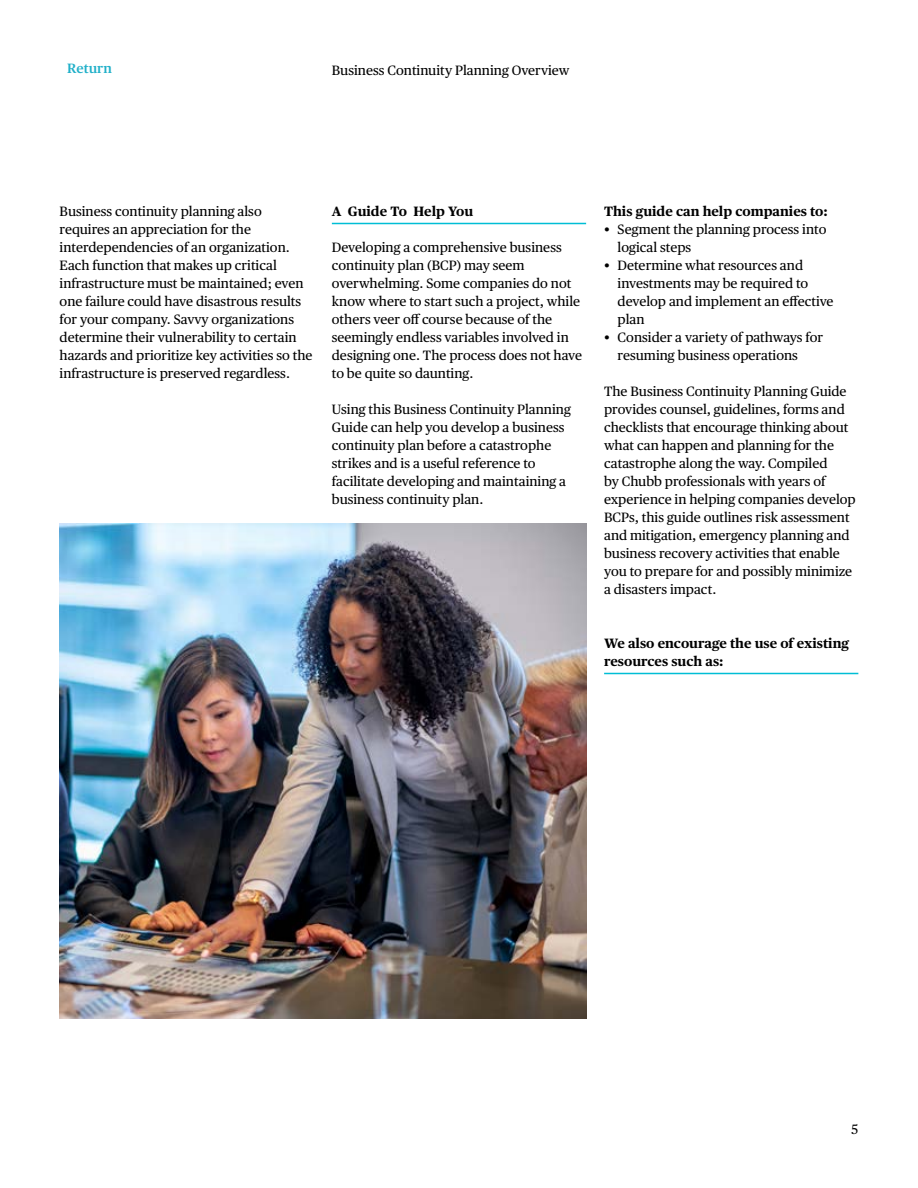
<style>
.page{position:relative;width:918px;height:1188px;background:#fff}
.page>*{position:absolute;margin:0;border:0;box-sizing:border-box;transform-origin:0 0}
.Body_Copy_Black{font:13.5px/18px "Publico Text";color:#000}
.Headings_Turquoise_R{font:700 13.5px/18px "Publico Text";color:#000}
.Title___Date___Foote{font:13.5px "Publico Text";color:#000}
.Header_Black{font:700 13.5px "Publico Text";color:#000}
.t1{font:600 13.5px "Publico Text";color:#21b0c9}
</style>
<div class="page">
<hr style="left:332px;top:223px;width:254px;height:1px;background:#00bed5">
<img style="left:60px;top:524px;width:526px;height:494px">
<hr style="left:604px;top:673px;width:254px;height:1px;background:#00bed5">
<p class="t1" style="left:67px;top:58px;width:46px">Return</p>
<p class="Title___Date___Foote" style="left:332px;top:60px;width:239px">Business Continuity Planning Overview</p>
<p class="Body_Copy_Black" style="left:60px;top:201px;width:254px">Business continuity planning also requires an appreciation for the interdependencies of an organization.<br>Each function that makes up critical infrastructure must be maintained; even one failure could have disastrous results for your company. Savvy organizations determine their vulnerability to certain hazards and prioritize key activities so the infrastructure is preserved regardless.</p>
<p class="Headings_Turquoise_R" style="left:332px;top:201px;width:143px">A Guide To Help You</p>
<p class="Body_Copy_Black" style="left:332px;top:237px;width:252px">Developing a comprehensive business continuity plan (BCP) may seem overwhelming. Some companies do not know where to start such a project, while others veer off course because of the seemingly endless variables involved in designing one. The process does not have to be quite so daunting.</p>
<p class="Body_Copy_Black" style="left:332px;top:399px;width:241px">Using this Business Continuity Planning Guide can help you develop a business continuity plan before a catastrophe strikes and is a useful reference to facilitate developing and maintaining a business continuity plan.</p>
<p class="Header_Black" style="left:604px;top:201px;width:225px">This guide can help companies to:</p>
<p class="Body_Copy_Black" style="left:618px;top:219px;width:210px;text-indent:-14px">• Segment the planning process into logical steps</p>
<p class="Body_Copy_Black" style="left:618px;top:255px;width:217px;text-indent:-14px">• Determine what resources and investments may be required to develop and implement an effective plan</p>
<p class="Body_Copy_Black" style="left:618px;top:327px;width:207px;text-indent:-14px">• Consider a variety of pathways for resuming business operations</p>
<p class="Body_Copy_Black" style="left:604px;top:381px;width:253px">The Business Continuity Planning Guide provides counsel, guidelines, forms and checklists that encourage thinking about what can happen and planning for the catastrophe along the way. Compiled<br>by Chubb professionals with years of experience in helping companies develop BCPs, this guide outlines risk assessment and mitigation, emergency planning and business recovery activities that enable you to prepare for and possibly minimize a disasters impact.</p>
<p class="Headings_Turquoise_R" style="left:604px;top:633px;width:247px">We also encourage the use of existing resources such as:</p>
<p class="Body_Copy_Black" style="left:851px;top:1119px;width:9px">5</p>
</div>
